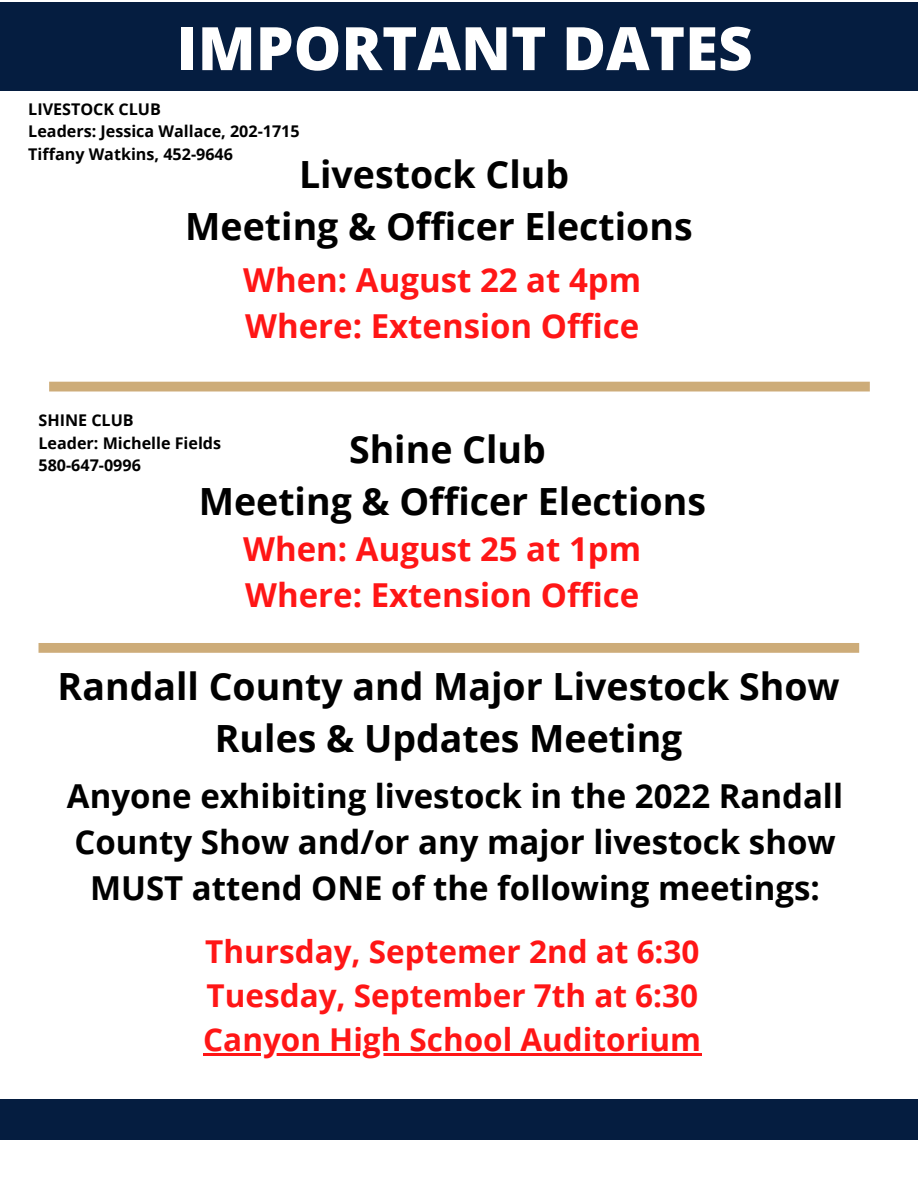
<style>
.page{position:relative;width:918px;height:1188px;background:#fff}
.page>*{position:absolute;margin:0;border:0;box-sizing:border-box;transform-origin:0 0}
.t1{font:800 60px "Open Sans";color:#fff}
.t2{font:700 37.5px/51.8px "Open Sans";color:#000;text-align:center}
.t3{font:700 33px/46.2px "Open Sans";color:#000;text-align:center}
.t4{font:700 33px "Open Sans";color:#ff1616}
.t5{font:700 31.5px "Open Sans";color:#ff1616}
.t6{font:700 16.2px "Open Sans";color:#000}
</style>
<div class="page">
<div style="left:0;top:2px;width:918px;height:89px;background:#051d40"></div>
<div style="left:0;top:1099px;width:918px;height:40px;background:#051d40"></div>
<div style="left:49px;top:382px;width:821px;height:9px;background:#cdac79"></div>
<svg style="left:39px;top:643px;width:820px;height:10px;background:#cead7b"></svg>
<hr style="left:203px;top:1053px;width:499px;height:2px;background:#ff1616">
<p class="t1" style="left:177px;top:6px;width:577px">IMPORTANT DATES</p>
<p class="t6" style="left:28px;top:97px;width:134px">LIVESTOCK CLUB</p>
<p class="t6" style="left:28px;top:120px;width:273px">Leaders: Jessica Wallace, 202-1715</p>
<p class="t6" style="left:28px;top:142px;width:206px">Tiffany Watkins, 452-9646</p>
<p class="t2" style="left:299px;top:147px;width:272px">Livestock Club</p>
<p class="t2" style="left:185px;top:199px;width:509px">Meeting &amp; Officer Elections</p>
<p class="t4" style="left:243px;top:256px;width:399px">When: August 22 at 4pm</p>
<p class="t4" style="left:245px;top:302px;width:396px">Where: Extension Office</p>
<p class="t6" style="left:39px;top:409px;width:97px">SHINE CLUB</p>
<p class="t6" style="left:39px;top:432px;width:184px">Leader: Michelle Fields</p>
<p class="t6" style="left:39px;top:454px;width:104px">580-647-0996</p>
<p class="t2" style="left:349px;top:422px;width:198px">Shine Club</p>
<p class="t2" style="left:199px;top:474px;width:509px">Meeting &amp; Officer Elections</p>
<p class="t4" style="left:243px;top:525px;width:399px">When: August 25 at 1pm</p>
<p class="t4" style="left:245px;top:572px;width:396px">Where: Extension Office</p>
<p class="t2" style="left:58px;top:660px;width:784px">Randall County and Major Livestock Show<br>Rules &amp; Updates Meeting</p>
<p class="t3" style="left:67px;top:772px;width:778px">Anyone exhibiting livestock in the 2022 Randall<br>County Show and/or any major livestock show<br>MUST attend ONE of the following meetings:</p>
<p class="t5" style="left:205px;top:929px;width:496px">Thursday, Septemer 2nd at 6:30</p>
<p class="t5" style="left:207px;top:973px;width:493px">Tuesday, September 7th at 6:30</p>
<p class="t5" style="left:203px;top:1017px;width:499px">Canyon High School Auditorium</p>
</div>
